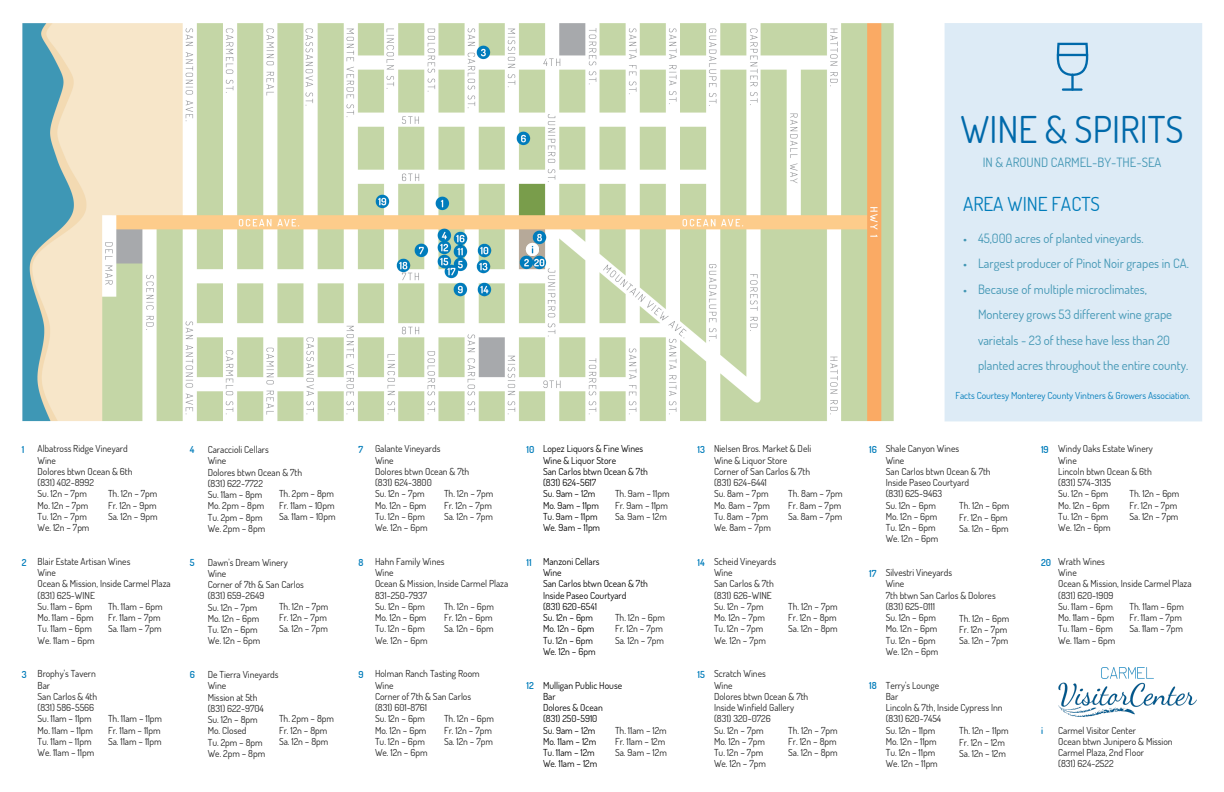
<style>
.page{position:relative;width:1224px;height:792px;background:#fff}
.page>*{position:absolute;margin:0;border:0;box-sizing:border-box;transform-origin:0 0}
.t1{font:36.9px "Dosis";color:#0069aa}
.t2{font:19.2px "Dosis";color:#007cba}
.t3{font:12.8px/25.5px "Dosis";color:#4296b4;text-align:justify}
.t4{font:9.6px/11.2px "Dosis";color:#222}
.t5{font:9.6px/11.2px "Dosis";color:#000}
.t6{font:9.6px "Dosis";color:#007cba}
.t7{font:600 9.6px "Dosis";color:#007cba}
</style>
<div class="page">
<img style="left:22px;top:23px;width:1180px;height:694px">
<img style="left:1058px;top:668px;width:138px;height:48px">
<img style="left:526px;top:242px;width:14px;height:13px">
<img style="left:436px;top:196px;width:14px;height:15px">
<img style="left:519px;top:255px;width:28px;height:14px">
<img style="left:476px;top:46px;width:14px;height:14px">
<img style="left:437px;top:228px;width:15px;height:40px">
<img style="left:454px;top:259px;width:14px;height:13px">
<img style="left:517px;top:131px;width:14px;height:15px">
<img style="left:415px;top:244px;width:14px;height:14px">
<img style="left:532px;top:230px;width:15px;height:14px">
<img style="left:454px;top:282px;width:14px;height:14px">
<img style="left:477px;top:244px;width:14px;height:14px">
<img style="left:454px;top:231px;width:14px;height:28px">
<img style="left:476px;top:260px;width:14px;height:14px">
<img style="left:477px;top:282px;width:14px;height:14px">
<img style="left:444px;top:265px;width:14px;height:14px">
<img style="left:396px;top:258px;width:14px;height:14px">
<img style="left:375px;top:194px;width:14px;height:14px">
<hr style="left:1071px;top:74px;width:3px;height:17px;background:#0069aa">
<hr style="left:1062px;top:88px;width:21px;height:3px;background:#0069aa">
<svg style="left:1057px;top:43px;width:31px;height:33px"></svg>
<hr style="left:1057px;top:54px;width:31px;height:2px;background:#0069aa">
<h1 class="t1" style="left:960px;top:105px;width:225px">WINE &amp; SPIRITS</h1>
<h3 class="t3" style="left:983px;top:149px;width:180px">IN &amp; AROUND CARMEL-BY-THE-SEA</h3>
<h2 class="t2" style="left:963px;top:191px;width:139px">AREA WINE FACTS</h2>
<h3 class="t3" style="left:963px;top:226px;width:5px">• • •</h3>
<p class="t3" style="left:978px;top:225px;width:212px;text-align:left">45,000 acres of planted vineyards.<br>Largest producer of Pinot Noir grapes in CA.<br>Because of multiple microclimates, Monterey grows 53 different wine grape varietals - 23 of these have less than 20 planted acres throughout the entire county.</p>
<p class="t6" style="left:955px;top:389px;width:237px">Facts Courtesy Monterey County Vintners &amp; Growers Association.</p>
<p class="t7" style="left:22px;top:443px;width:4px">1</p>
<p class="t7" style="left:22px;top:556px;width:6px">2</p>
<p class="t7" style="left:22px;top:668px;width:6px">3</p>
<p class="t4" style="left:38px;top:443px;width:96px">Albatross Ridge Vineyard<br>Wine<br>Dolores btwn Ocean &amp; 6th (831) 402-8992<br>Su. 12n – 7pm<br>Mo. 12n – 7pm<br>Tu. 12n – 7pm<br>We. 12n – 7pm</p>
<p class="t4" style="left:38px;top:556px;width:135px">Blair Estate Artisan Wines<br>Wine<br>Ocean &amp; Mission, Inside Carmel Plaza (831) 625-WINE<br>Su. 11am – 6pm<br>Mo. 11am – 6pm<br>Tu. 11am – 6pm<br>We. 11am – 6pm</p>
<p class="t4" style="left:38px;top:668px;width:61px">Brophy's Tavern<br>Bar<br>San Carlos &amp; 4th (831) 586-5566<br>Su. 11am – 11pm<br>Mo. 11am – 11pm<br>Tu. 11am – 11pm<br>We. 11am – 11pm</p>
<p class="t4" style="left:108px;top:488px;width:51px;text-align:justify">Th. 12n – 7pm Fr. 12n – 9pm Sa. 12n – 9pm</p>
<p class="t4" style="left:108px;top:601px;width:56px">Th. 11am – 6pm<br>Fr. 11am – 7pm<br>Sa. 11am – 7pm</p>
<p class="t4" style="left:108px;top:713px;width:56px">Th. 11am – 11pm<br>Fr. 11am – 11pm<br>Sa. 11am – 11pm</p>
<p class="t7" style="left:190px;top:443px;width:6px">4</p>
<p class="t7" style="left:190px;top:556px;width:6px">5</p>
<p class="t7" style="left:190px;top:668px;width:7px">6</p>
<p class="t4" style="left:208px;top:444px;width:96px">Caraccioli Cellars<br>Wine<br>Dolores btwn Ocean &amp; 7th (831) 622-7722<br>Su. 11am – 8pm<br>Mo. 2pm – 8pm<br>Tu. 2pm – 8pm<br>We. 2pm – 8pm</p>
<p class="t4" style="left:208px;top:556px;width:98px">Dawn's Dream Winery<br>Wine<br>Corner of 7th &amp; San Carlos (831) 659-2649<br>Su. 12n – 7pm<br>Mo. 12n – 6pm<br>Tu. 12n – 6pm<br>We. 12n – 6pm</p>
<p class="t4" style="left:208px;top:669px;width:72px">De Tierra Vineyards<br>Wine<br>Mission at 5th<br>(831) 622-9704<br>Su. 12n – 8pm<br>Mo. Closed<br>Tu. 2pm – 8pm<br>We. 2pm – 8pm</p>
<p class="t4" style="left:279px;top:488px;width:58px">Th. 2pm – 8pm<br>Fr. 11am – 10pm<br>Sa. 11am – 10pm</p>
<p class="t4" style="left:279px;top:601px;width:51px">Th. 12n – 7pm<br>Fr. 12n – 7pm<br>Sa. 12n – 7pm</p>
<p class="t4" style="left:279px;top:713px;width:56px">Th. 2pm – 8pm<br>Fr. 12n – 8pm<br>Sa. 12n – 8pm</p>
<p class="t7" style="left:358px;top:443px;width:6px">7</p>
<p class="t7" style="left:358px;top:556px;width:7px">8</p>
<p class="t7" style="left:358px;top:668px;width:7px">9</p>
<p class="t4" style="left:375px;top:443px;width:96px">Galante Vineyards<br>Wine<br>Dolores btwn Ocean &amp; 7th (831) 624-3800<br>Su. 12n – 7pm<br>Mo. 12n – 6pm<br>Tu. 12n – 6pm<br>We. 12n – 6pm</p>
<p class="t4" style="left:375px;top:556px;width:135px">Hahn Family Wines<br>Wine<br>Ocean &amp; Mission, Inside Carmel Plaza<br>831-250-7937<br>Su. 12n – 6pm<br>Mo. 12n – 6pm<br>Tu. 12n – 6pm<br>We. 12n – 6pm</p>
<p class="t4" style="left:375px;top:668px;width:106px">Holman Ranch Tasting Room<br>Wine<br>Corner of 7th &amp; San Carlos (831) 601-8761<br>Su. 12n – 6pm<br>Mo. 12n – 6pm<br>Tu. 12n – 6pm<br>We. 12n – 6pm</p>
<p class="t4" style="left:444px;top:488px;width:51px">Th. 12n – 7pm<br>Fr. 12n – 7pm<br>Sa. 12n – 7pm</p>
<p class="t4" style="left:444px;top:601px;width:51px">Th. 12n – 6pm<br>Fr. 12n – 6pm<br>Sa. 12n – 6pm</p>
<p class="t4" style="left:444px;top:713px;width:51px">Th. 12n – 6pm<br>Fr. 12n – 7pm<br>Sa. 12n – 7pm</p>
<p class="t7" style="left:526px;top:443px;width:9px">10</p>
<p class="t7" style="left:526px;top:556px;width:7px">11</p>
<p class="t7" style="left:526px;top:680px;width:9px">12</p>
<p class="t5" style="left:543px;top:443px;width:107px">Lopez Liquors &amp; Fine Wines<br>Wine &amp; Liquor Store<br>San Carlos btwn Ocean &amp; 7th (831) 624-5617<br>Su. 9am – 12m<br>Mo. 9am – 11pm<br>Tu. 9am – 11pm<br>We. 9am – 11pm</p>
<p class="t5" style="left:543px;top:556px;width:107px">Manzoni Cellars<br>Wine<br>San Carlos btwn Ocean &amp; 7th<br>Inside Paseo Courtyard<br>(831) 620-6541<br>Su. 12n – 6pm<br>Mo. 12n – 6pm<br>Tu. 12n – 6pm<br>We. 12n – 6pm</p>
<p class="t5" style="left:543px;top:679px;width:81px">Mulligan Public House<br>Bar<br>Dolores &amp; Ocean (831) 250-5910<br>Su. 9am – 12m<br>Mo. 11am – 12m<br>Tu. 11am – 12m<br>We. 11am – 12m</p>
<p class="t4" style="left:615px;top:488px;width:56px">Th. 9am – 11pm<br>Fr. 9am – 11pm<br>Sa. 9am – 12m</p>
<p class="t4" style="left:615px;top:612px;width:51px">Th. 12n – 6pm<br>Fr. 12n – 7pm<br>Sa. 12n – 7pm</p>
<p class="t4" style="left:615px;top:724px;width:53px">Th. 11am – 12m<br>Fr. 11am – 12m<br>Sa. 9am – 12m</p>
<p class="t7" style="left:698px;top:443px;width:9px">13</p>
<p class="t7" style="left:698px;top:556px;width:9px">14</p>
<p class="t7" style="left:698px;top:668px;width:9px">15</p>
<p class="t4" style="left:714px;top:443px;width:99px">Nielsen Bros. Market &amp; Deli<br>Wine &amp; Liquor Store<br>Corner of San Carlos &amp; 7th (831) 624-6441<br>Su. 8am – 7pm<br>Mo. 8am – 7pm<br>Tu. 8am – 7pm<br>We. 8am – 7pm</p>
<p class="t4" style="left:714px;top:556px;width:64px">Scheid Vineyards<br>Wine<br>San Carlos &amp; 7th (831) 626-WINE<br>Su. 12n – 7pm<br>Mo. 12n – 7pm<br>Tu. 12n – 7pm<br>We. 12n – 7pm</p>
<p class="t4" style="left:714px;top:668px;width:96px">Scratch Wines<br>Wine<br>Dolores btwn Ocean &amp; 7th<br>Inside Winfield Gallery (831) 320-0726<br>Su. 12n – 7pm<br>Mo. 12n – 7pm<br>Tu. 12n – 7pm<br>We. 12n – 7pm</p>
<p class="t4" style="left:788px;top:488px;width:56px">Th. 8am – 7pm<br>Fr. 8am – 7pm<br>Sa. 8am – 7pm</p>
<p class="t4" style="left:788px;top:601px;width:51px;text-align:justify">Th. 12n – 7pm Fr. 12n – 8pm Sa. 12n – 8pm</p>
<p class="t4" style="left:788px;top:724px;width:51px;text-align:justify">Th. 12n – 7pm Fr. 12n – 8pm Sa. 12n – 8pm</p>
<p class="t7" style="left:869px;top:443px;width:9px">16</p>
<p class="t7" style="left:869px;top:567px;width:9px">17</p>
<p class="t7" style="left:869px;top:680px;width:9px">18</p>
<p class="t4" style="left:886px;top:443px;width:107px">Shale Canyon Wines<br>Wine<br>San Carlos btwn Ocean &amp; 7th<br>Inside Paseo Courtyard<br>(831) 625-9463<br>Su. 12n – 6pm<br>Mo. 12n – 6pm<br>Tu. 12n – 6pm<br>We. 12n – 6pm</p>
<p class="t4" style="left:886px;top:567px;width:112px">Silvestri Vineyards<br>Wine<br>7th btwn San Carlos &amp; Dolores (831) 625-0111<br>Su. 12n – 6pm<br>Mo. 12n – 6pm<br>Tu. 12n – 6pm<br>We. 12n – 6pm</p>
<p class="t4" style="left:886px;top:679px;width:118px">Terry's Lounge<br>Bar<br>Lincoln &amp; 7th, Inside Cypress Inn (831) 620-7454<br>Su. 12n – 11pm<br>Mo. 12n – 11pm<br>Tu. 12n – 11pm<br>We. 12n – 11pm</p>
<p class="t4" style="left:959px;top:500px;width:51px">Th. 12n – 6pm<br>Fr. 12n – 6pm<br>Sa. 12n – 6pm</p>
<p class="t4" style="left:959px;top:613px;width:51px">Th. 12n – 6pm<br>Fr. 12n – 7pm<br>Sa. 12n – 7pm</p>
<p class="t4" style="left:959px;top:725px;width:51px">Th. 12n – 11pm<br>Fr. 12n – 12m<br>Sa. 12n – 12m</p>
<p class="t4" style="left:1058px;top:443px;width:96px">Windy Oaks Estate Winery<br>Wine<br>Lincoln btwn Ocean &amp; 6th (831) 574-3135<br>Su. 12n – 6pm<br>Mo. 12n – 6pm<br>Tu. 12n – 6pm<br>We. 12n – 6pm</p>
<p class="t4" style="left:1058px;top:556px;width:135px">Wrath Wines<br>Wine<br>Ocean &amp; Mission, Inside Carmel Plaza (831) 620-1909<br>Su. 11am – 6pm<br>Mo. 11am – 6pm<br>Tu. 11am – 6pm<br>We. 11am – 6pm</p>
<p class="t7" style="left:1041px;top:443px;width:9px">19</p>
<p class="t4" style="left:1130px;top:488px;width:51px">Th. 12n – 6pm<br>Fr. 12n – 7pm<br>Sa. 12n – 7pm</p>
<p class="t7" style="left:1041px;top:556px;width:12px">20</p>
<p class="t4" style="left:1130px;top:601px;width:56px">Th. 11am – 6pm<br>Fr. 11am – 7pm<br>Sa. 11am – 7pm</p>
<p class="t7" style="left:1041px;top:725px;width:4px">i</p>
<p class="t4" style="left:1058px;top:724px;width:116px">Carmel Visitor Center<br>Ocean btwn Junipero &amp; Mission<br>Carmel Plaza, 2nd Floor<br>(831) 624-2522</p>
</div>
